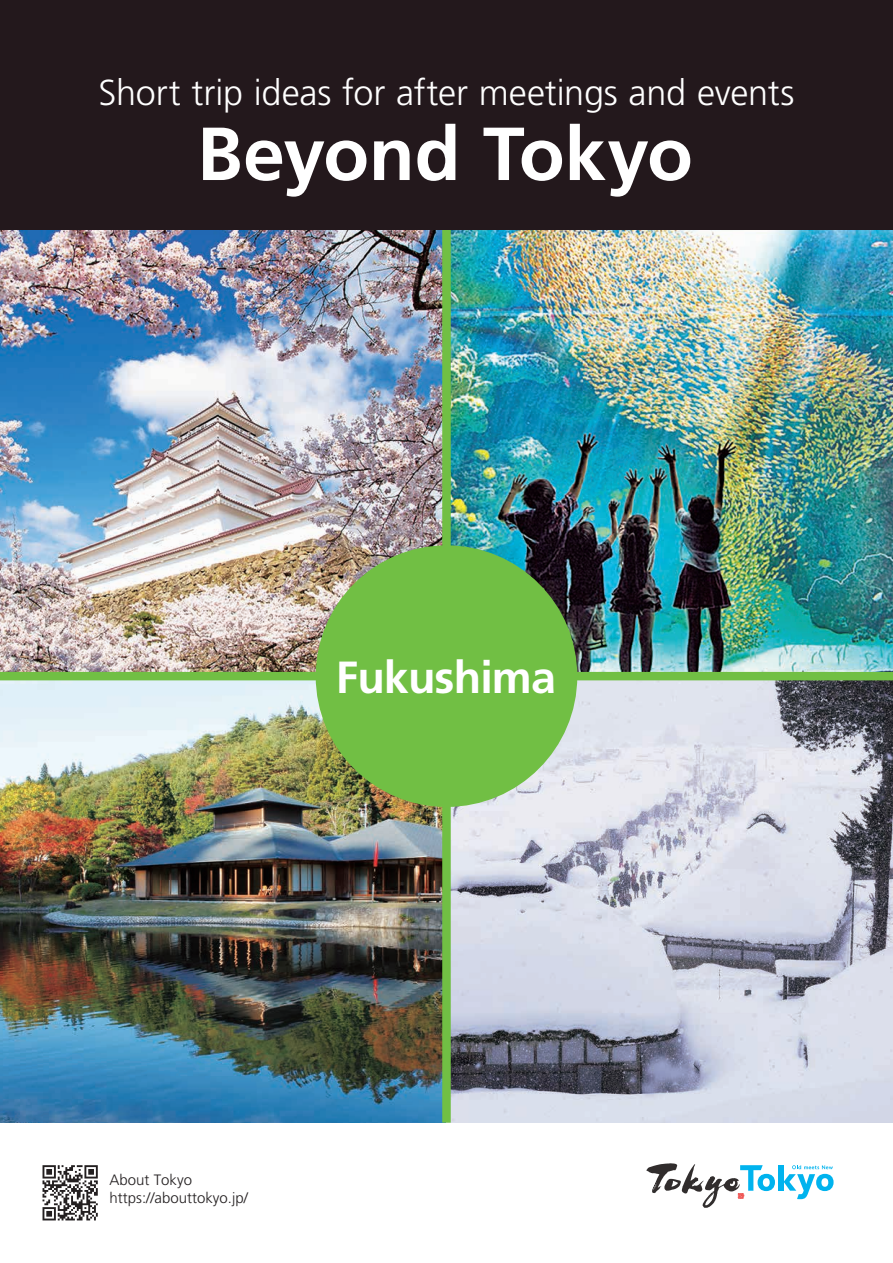
<style>
.page{position:relative;width:893px;height:1263px;background:#fff}
.page>*{position:absolute;margin:0;border:0;box-sizing:border-box;transform-origin:0 0}
.t1{font:700 75px "Frutiger LT Std";letter-spacing:-.005em;color:#fff}
.t2{font:700 45px "Frutiger LT Std";letter-spacing:-.02em;color:#fff}
.t3{font:300 36px "Frutiger LT Std";letter-spacing:-.005em;color:#fff}
.t4{font:300 15px/18px "Frutiger LT Std";color:#231f20}
</style>
<div class="page">
<div style="left:779px;top:1165px;width:5px;height:26px;background:#00b3ee"></div>
<svg style="left:784px;top:1165px;width:50px;height:34px"></svg>
<svg style="left:646px;top:1163px;width:129px;height:45px"></svg>
<svg style="left:43px;top:1165px;width:55px;height:55px"></svg>
<img style="left:0;top:230px;width:893px;height:893px">
<div style="left:442px;top:230px;width:9px;height:893px;background:#71bf44"></div>
<div style="left:0;top:672px;width:893px;height:8px;background:#71bf44"></div>
<div style="left:316px;top:545px;width:261px;height:262px;background:#71bf44;border-radius:50%"></div>
<div style="left:0;top:0;width:893px;height:230px;background:#23181c"></div>
<p class="t3" style="left:98px;top:72px;width:698px">Short trip ideas for after meetings and events</p>
<h1 class="t1" style="left:197px;top:110px;width:497px">Beyond Tokyo</h1>
<p class="t2" style="left:336px;top:651px;width:222px">Fukushima</p>
<p class="t4" style="left:110px;top:1171px;width:140px">About Tokyo https://abouttokyo.jp/</p>
</div>
